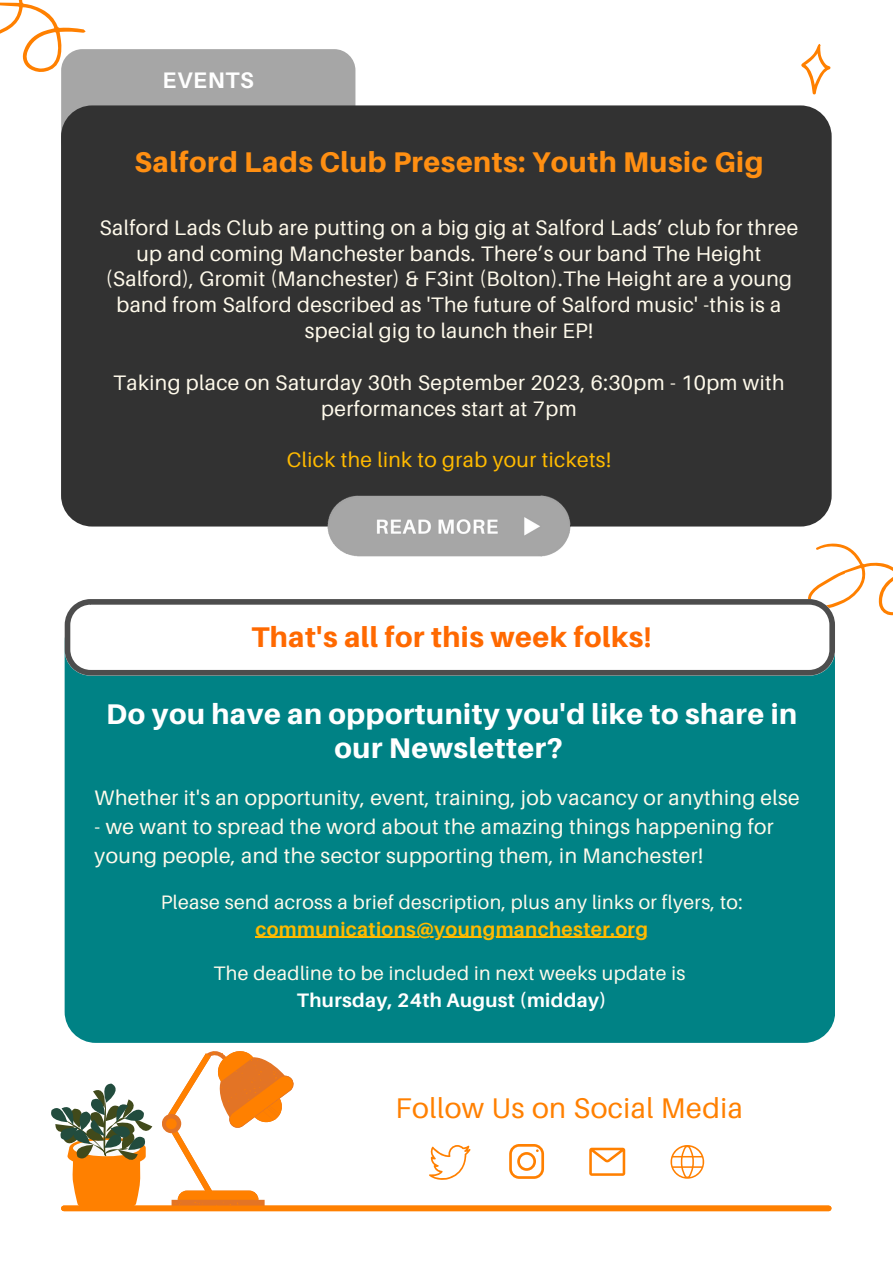
<style>
.page{position:relative;width:893px;height:1264px;background:#fff}
.page>*{position:absolute;margin:0;border:0;box-sizing:border-box;transform-origin:0 0}
.t1{font:800 28.5px/33.8px "Aileron";letter-spacing:.02em;color:#fff;text-align:center}
.t2{font:800 28.5px "Aileron";letter-spacing:.02em;color:#ff8f12}
.t3{font:800 28.5px "Aileron";letter-spacing:.02em;color:#ff6900}
.t4{font:28.5px "Aileron";letter-spacing:.02em;color:#ff8000}
.t5{font:700 22.5px "Aileron";letter-spacing:.03em;color:#fff}
.t6{font:21px/25.8px "Aileron";letter-spacing:.02em;color:#fffaeb;text-align:center}
.t7{font:21px "Aileron";letter-spacing:.02em;color:#ffba00}
.t8{font:19.5px/27px "Aileron";letter-spacing:.02em;color:#fffaeb;text-align:center}
.t9{font:700 19.5px "Aileron";letter-spacing:.02em;color:#fff}
.s1{font-weight:700;color:#ffba00}
</style>
<div class="page">
<div style="left:61px;top:49px;width:294px;height:113px;background:#a6a6a6;border-radius:21px"></div>
<div style="left:61px;top:105px;width:770px;height:421px;background:#323232;border-radius:31px"></div>
<svg style="left:801px;top:44px;width:30px;height:51px"></svg>
<svg style="left:789px;top:513px;width:103px;height:103px"></svg>
<svg style="left:0;top:0;width:86px;height:75px"></svg>
<img style="left:326px;top:495px;width:246px;height:62px">
<div style="left:65px;top:610px;width:770px;height:432px;background:#008285;border-radius:31px"></div>
<svg style="left:65px;top:599px;width:770px;height:76px;background:#e3e3e3"></svg>
<hr style="left:255px;top:936px;width:393px;height:1px;background:#ffba00">
<svg style="left:162px;top:1051px;width:132px;height:154px"></svg>
<div style="left:64px;top:1205px;width:764px;height:6px;background:#ff8000"></div>
<svg style="left:51px;top:1083px;width:101px;height:127px"></svg>
<svg style="left:670px;top:1145px;width:34px;height:33px"></svg>
<svg style="left:589px;top:1147px;width:36px;height:28px"></svg>
<svg style="left:509px;top:1144px;width:35px;height:34px"></svg>
<svg style="left:429px;top:1145px;width:41px;height:34px"></svg>
<p class="t5" style="left:163px;top:66px;width:93px">EVENTS</p>
<p class="t2" style="left:134px;top:144px;width:630px">Salford Lads Club Presents: Youth Music Gig</p>
<p class="t6" style="left:100px;top:214px;width:700px">Salford Lads Club are putting on a big gig at Salford Lads’ club for three up and coming Manchester bands. There’s our band The Height (Salford), Gromit (Manchester) &amp; F3int (Bolton).The Height are a young band from Salford described as 'The future of Salford music' -this is a special gig to launch their EP!</p>
<p class="t6" style="left:113px;top:369px;width:673px">Taking place on Saturday 30th September 2023, 6:30pm - 10pm with performances start at 7pm</p>
<p class="t7" style="left:287px;top:447px;width:326px">Click the link to grab your tickets!</p>
<p class="t3" style="left:251px;top:620px;width:402px">That's all for this week folks!</p>
<p class="t1" style="left:106px;top:696px;width:692px">Do you have an opportunity you'd like to share in our Newsletter?</p>
<p class="t6" style="left:95px;top:784px;width:706px">Whether it's an opportunity, event, training, job vacancy or anything else</p>
<p class="t6" style="left:95px;top:811px;width:680px;line-height:29.2px;text-align:left">- we want to spread the word about the amazing things happening for young people, and the sector supporting them, in Manchester!</p>
<p class="t8" style="left:161px;top:888px;width:583px">Please send across a brief description, plus any links or flyers, to: <span class="s1">communications@youngmanchester.org</span></p>
<p class="t8" style="left:213px;top:959px;width:473px">The deadline to be included in next weeks update is</p>
<p class="t9" style="left:297px;top:987px;width:311px">Thursday, 24th August (midday)</p>
<p class="t4" style="left:395px;top:1090px;width:349px">Follow Us on Social Media</p>
</div>
